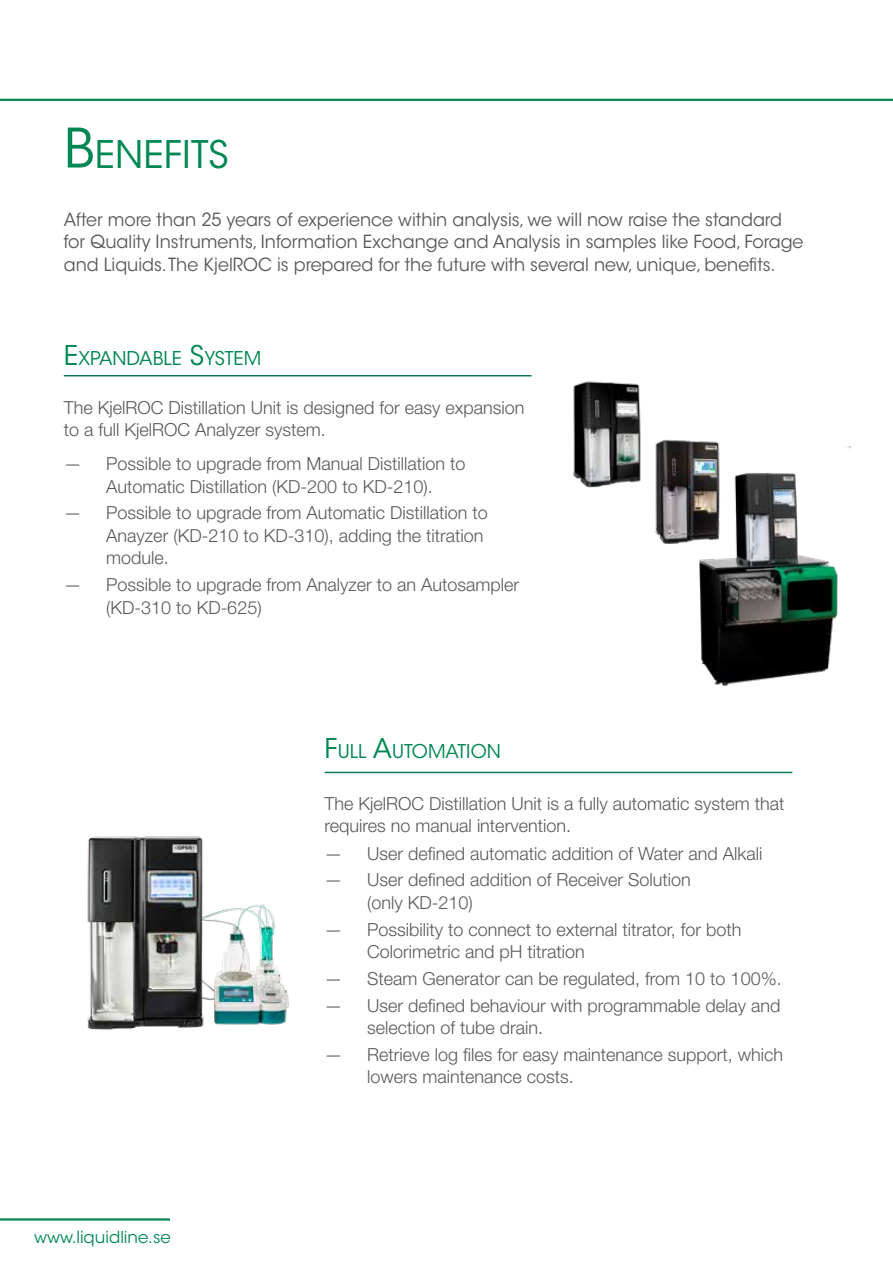
<style>
.page{position:relative;width:893px;height:1263px;background:#fff}
.page>*{position:absolute;margin:0;border:0;box-sizing:border-box;transform-origin:0 0}
.t1{font:37.8px "ITC Avant Garde Std";color:#008752}
.t2{font:18.9px "ITC Avant Garde Std";color:#008752}
.t3{font:300 18px/22.5px "Helvetica Neue LT Pro";color:#58595b}
.t4{font:18px/22.5px "ITC Avant Garde Std";color:#58595b}
.t5{font:16.5px "ITC Avant Garde Std";color:#008752}
.s1{font-size:54px}
.s2{font-size:27px}
</style>
<div class="page">
<hr style="left:0;top:1218px;width:170px;height:2px;background:#008752">
<hr style="left:0;top:99px;width:893px;height:2px;background:#008752">
<hr style="left:64px;top:375px;width:467px;height:1px;background:#13784c">
<hr style="left:325px;top:772px;width:467px;height:1px;background:#13784c">
<img style="left:573px;top:381px;width:68px;height:107px">
<img style="left:655px;top:439px;width:65px;height:105px">
<img style="left:688px;top:447px;width:162px;height:239px">
<img style="left:87px;top:836px;width:202px;height:194px">
<h1 class="t1" style="left:64px;top:131px;width:166px"><span class="s1">B</span>ENEFITS</h1>
<p class="t4" style="left:64px;top:208px;width:741px">After more than 25 years of experience within analysis, we will now raise the standard for Quality Instruments, Information Exchange and Analysis in samples like Food, Forage and Liquids. The KjelROC is prepared for the future with several new, unique, benefits.</p>
<p class="t2" style="left:64px;top:347px;width:199px"><span class="s2">E</span>XPANDABLE <span class="s2">S</span>YSTEM</p>
<p class="t3" style="left:64px;top:396px;width:462px">The KjelROC Distillation Unit is designed for easy expansion to a full KjelROC Analyzer system.</p>
<p class="t3" style="left:64px;top:452px;width:403px;text-align:center">— Possible to upgrade from Manual Distillation to<br>Automatic Distillation (KD-200 to KD-210).</p>
<p class="t3" style="left:106px;top:501px;width:383px;text-indent:-43px">— Possible to upgrade from Automatic Distillation to<br>Anayzer (KD-210 to KD-310), adding the titration module.</p>
<p class="t3" style="left:106px;top:573px;width:414px;text-indent:-43px">— Possible to upgrade from Analyzer to an Autosampler (KD-310 to KD-625)</p>
<p class="t5" style="left:34px;top:1226px;width:138px">www.liquidline.se</p>
<p class="t2" style="left:325px;top:740px;width:178px"><span class="s2">F</span>ULL <span class="s2">A</span>UTOMATION</p>
<p class="t3" style="left:325px;top:792px;width:462px">The KjelROC Distillation Unit is a fully automatic system that requires no manual intervention.</p>
<p class="t3" style="left:325px;top:842px;width:439px">— User defined automatic addition of Water and Alkali</p>
<p class="t3" style="left:367px;top:868px;width:325px;text-indent:-43px">— User defined addition of Receiver Solution (only KD-210)</p>
<p class="t3" style="left:367px;top:918px;width:376px;text-indent:-43px">— Possibility to connect to external titrator, for both<br>Colorimetric and pH titration</p>
<p class="t3" style="left:325px;top:967px;width:459px">— Steam Generator can be regulated, from 10 to 100%.</p>
<p class="t3" style="left:367px;top:993px;width:415px;text-indent:-43px">— User defined behaviour with programmable delay and selection of tube drain.</p>
<p class="t3" style="left:367px;top:1043px;width:418px;text-indent:-43px">— Retrieve log files for easy maintenance support, which lowers maintenance costs.</p>
</div>
